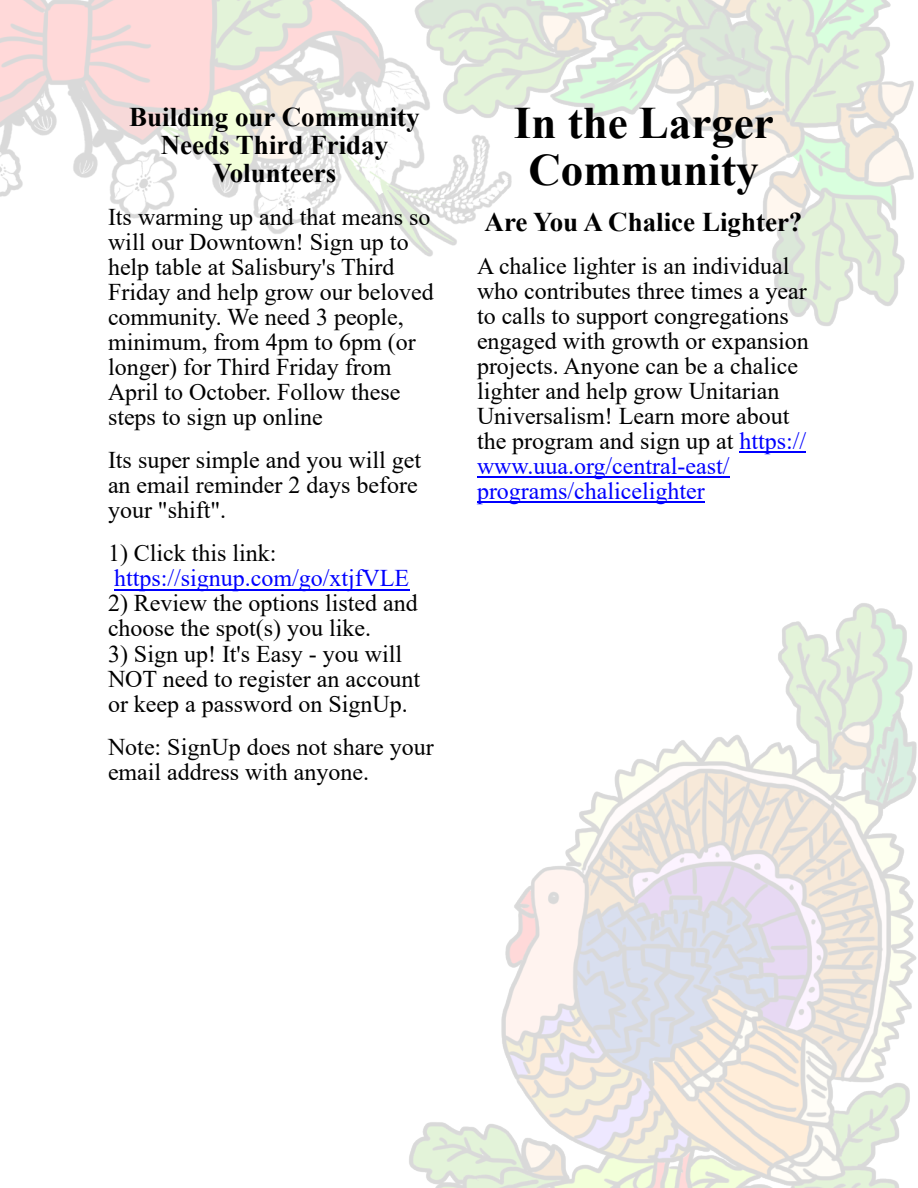
<style>
.page{position:relative;width:918px;height:1188px;background:#fff}
.page>*{position:absolute;margin:0;border:0;box-sizing:border-box;transform-origin:0 0}
.t1{font:700 45px/47px "Times New Roman";color:#000;text-align:center}
.t2{font:700 27px/28.2px "Times New Roman";color:#000;text-align:center}
.t3{font:24px/25px "Times New Roman";color:#000}
.t4{font:24px "Times New Roman";color:#00f}
.s1{color:#00f}
</style>
<div class="page">
<img style="left:0;top:0;width:917px;height:1188px">
<hr style="left:114px;top:589px;width:295px;height:1px;background:#00f">
<hr style="left:740px;top:452px;width:66px;height:1px;background:#00f">
<hr style="left:477px;top:477px;width:253px;height:1px;background:#00f">
<hr style="left:477px;top:502px;width:228px;height:1px;background:#00f">
<p class="t2" style="left:129px;top:106px;width:292px">Building our Community<br>Needs Third Friday<br>Volunteers</p>
<p class="t3" style="left:108px;top:207px;width:327px">Its warming up and that means so will our Downtown! Sign up to help table at Salisbury's Third<br>Friday and help grow our beloved community. We need 3 people, minimum, from 4pm to 6pm (or longer) for Third Friday from<br>April to October. Follow these steps to sign up online</p>
<p class="t3" style="left:108px;top:450px;width:315px">Its super simple and you will get an email reminder 2 days before your "shift".</p>
<p class="t3" style="left:108px;top:543px;width:170px">1) Click this link:</p>
<p class="t4" style="left:114px;top:570px;width:297px">https://signup.com/go/xtjfVLE</p>
<p class="t3" style="left:108px;top:593px;width:311px">2) Review the options listed and choose the spot(s) you like.</p>
<p class="t3" style="left:108px;top:643px;width:314px">3) Sign up! It's Easy - you will<br>NOT need to register an account or keep a password on SignUp.</p>
<p class="t3" style="left:108px;top:736px;width:327px">Note: SignUp does not share your email address with anyone.</p>
<h1 class="t1" style="left:514px;top:104px;width:261px">In the Larger<br>Community</h1>
<p class="t2" style="left:485px;top:211px;width:319px">Are You A Chalice Lighter?</p>
<p class="t3" style="left:477px;top:256px;width:333px">A chalice lighter is an individual who contributes three times a year to calls to support congregations engaged with growth or expansion projects. Anyone can be a chalice lighter and help grow Unitarian<br>Universalism! Learn more about the program and sign up at <span class="s1">https:// www.uua.org/central-east/ programs/chalicelighter</span></p>
</div>
